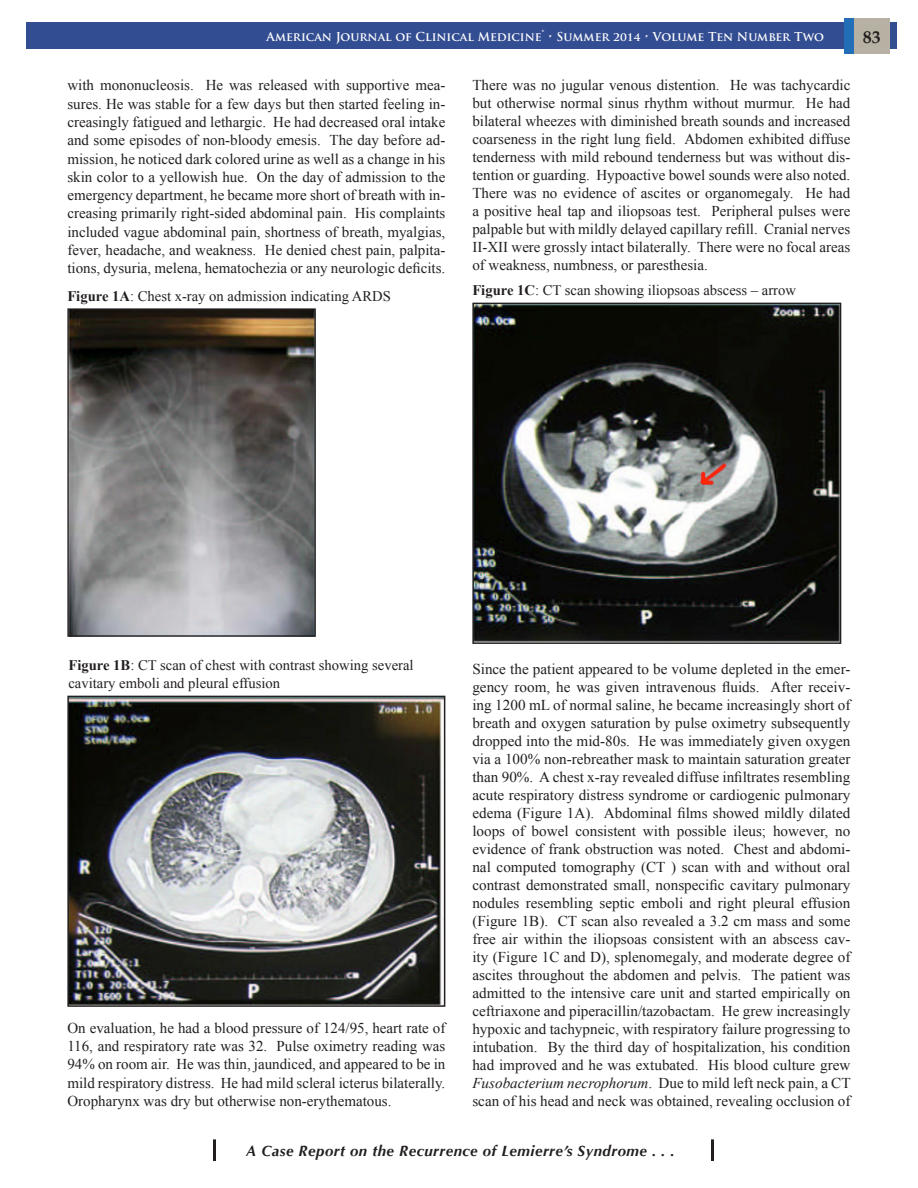
<style>
.page{position:relative;width:918px;height:1188px;background:#fff}
.page>*{position:absolute;margin:0;border:0;box-sizing:border-box;transform-origin:0 0}
.t1{font:700 18px "Palatino";color:#231f20}
.Body_Text{font:15px/18px "Times New Roman";color:#231f20;text-align:justify}
.t2{font:italic 700 15px "Optima";letter-spacing:.03em;color:#231f20}
.t3{font:14.7px/17.5px "Times New Roman";color:#231f20}
.t4{font:700 12px "Trajan Pro";color:#fff}
.s1{font-weight:700}
.s2{color:#242424}
.s3{font-style:italic}
</style>
<div class="page">
<div style="left:26px;top:22px;width:871px;height:27px;background:#334d92"></div>
<div style="left:853px;top:18px;width:37px;height:35px;background:#b7b1a3"></div>
<hr style="left:213px;top:1139px;width:3px;height:22px;background:#231f20">
<hr style="left:711px;top:1139px;width:3px;height:22px;background:#231f20">
<div style="left:844px;top:18px;width:9px;height:35px;background:#226eb7"></div>
<img style="left:69px;top:310px;width:245px;height:325px">
<div style="left:67px;top:308px;width:249px;height:329px;border:1px solid #231f20"></div>
<img style="left:70px;top:699px;width:372px;height:305px">
<div style="left:67px;top:696px;width:378px;height:311px;border:2px solid #231f20"></div>
<img style="left:475px;top:306px;width:363px;height:335px">
<div style="left:472px;top:303px;width:369px;height:341px;border:2px solid #231f20"></div>
<p class="t4" style="left:267px;top:29px;width:559px">American Journal of Clinical Medicine® • Summer 2014 • Volume Ten Number Two</p>
<p class="t1" style="left:863px;top:22px;width:19px">83</p>
<p class="Body_Text" style="left:67px;top:76px;width:380px">with mononucleosis. He was released with supportive mea&shy;sures. He was stable for a few days but then started feeling in&shy;creasingly fatigued and lethargic. He had decreased oral intake and some episodes of non-bloody emesis. The day before ad&shy;mission, he noticed dark colored urine as well as a change in his skin color to a yellowish hue. On the day of admission to the emergency department, he became more short of breath with in&shy;creasing primarily right-sided abdominal pain. His complaints included vague abdominal pain, shortness of breath, myalgias, fever, headache, and weakness. He denied chest pain, palpita&shy;tions, dysuria, melena, hematochezia or any neurologic deficits.</p>
<p class="t3" style="left:67px;top:287px;width:325px"><span class="s1">Figure 1A</span>: Chest x-ray on admission indicating ARDS</p>
<p class="Body_Text" style="left:472px;top:76px;width:380px">There was no jugular venous distention. He was tachycardic but otherwise normal sinus rhythm without murmur. He had bilateral wheezes with diminished breath sounds and increased coarseness in the right lung field. Abdomen exhibited diffuse tenderness with mild rebound tenderness but was without dis&shy;tention or guarding. Hypoactive bowel sounds were also noted.<br>There was no evidence of ascites or organomegaly. He had a positive heal tap and iliopsoas test. Peripheral pulses were palpable but with mildly delayed capillary refill. Cranial nerves II-XII were grossly intact bilaterally. There were no focal areas of weakness, numbness, or paresthesia.</p>
<p class="t3" style="left:472px;top:282px;width:325px"><span class="s1">Figure 1C</span>: CT scan showing iliopsoas abscess – arrow</p>
<p class="t3" style="left:68px;top:656px;width:347px"><span class="s1">Figure 1B</span>: CT scan of chest with contrast showing several cavitary emboli and pleural effusion</p>
<p class="Body_Text" style="left:67px;top:1018px;width:380px">On evaluation, he had a blood pressure of 124/95, heart rate of 116, and respiratory rate was 32. Pulse oximetry reading was 94% on room air. He was thin, jaundiced, and appeared to be in mild respiratory distress. He had mild scleral icterus bilaterally.<br>Oropharynx was dry but otherwise non-erythematous.</p>
<p class="Body_Text" style="left:472px;top:660px;width:380px">Since the patient appeared to be volume depleted in the emer&shy;gency room, he was given intravenous fluids. After receiv&shy;ing 1200 mL of normal saline, he became increasingly short of breath and oxygen saturation by pulse oximetry subsequently dropped into the mid-80s. He was immediately given oxygen via a 100% non-rebreather mask to maintain saturation greater than 90%. A chest x-ray revealed diffuse infiltrates resembling acute respiratory distress syndrome or cardiogenic pulmonary edema (Figure 1A). Abdominal films showed mildly dilated loops of bowel consistent with possible ileus; however, no evidence of frank obstruction was noted. Chest and abdomi&shy;nal computed tomography <span class="s2">(</span>CT ) scan with and without oral contrast demonstrated small, nonspecific cavitary pulmonary nodules resembling septic emboli and right pleural effusion (Figure 1B). CT scan also revealed a 3.2 cm mass and some free air within the iliopsoas consistent with an abscess cav&shy;ity (Figure 1C and D), splenomegaly, and moderate degree of ascites throughout the abdomen and pelvis. The patient was admitted to the intensive care unit and started empirically on ceftriaxone and piperacillin/tazobactam. He grew increasingly hypoxic and tachypneic, with respiratory failure progressing to intubation. By the third day of hospitalization, his condition had improved and he was extubated. His blood culture grew <span class="s3">Fusobacterium necrophorum</span>. Due to mild left neck pain, a CT scan of his head and neck was obtained, revealing occlusion of</p>
<p class="t2" style="left:246px;top:1142px;width:430px">A Case Report on the Recurrence of Lemierre’s Syndrome . . .</p>
</div>
